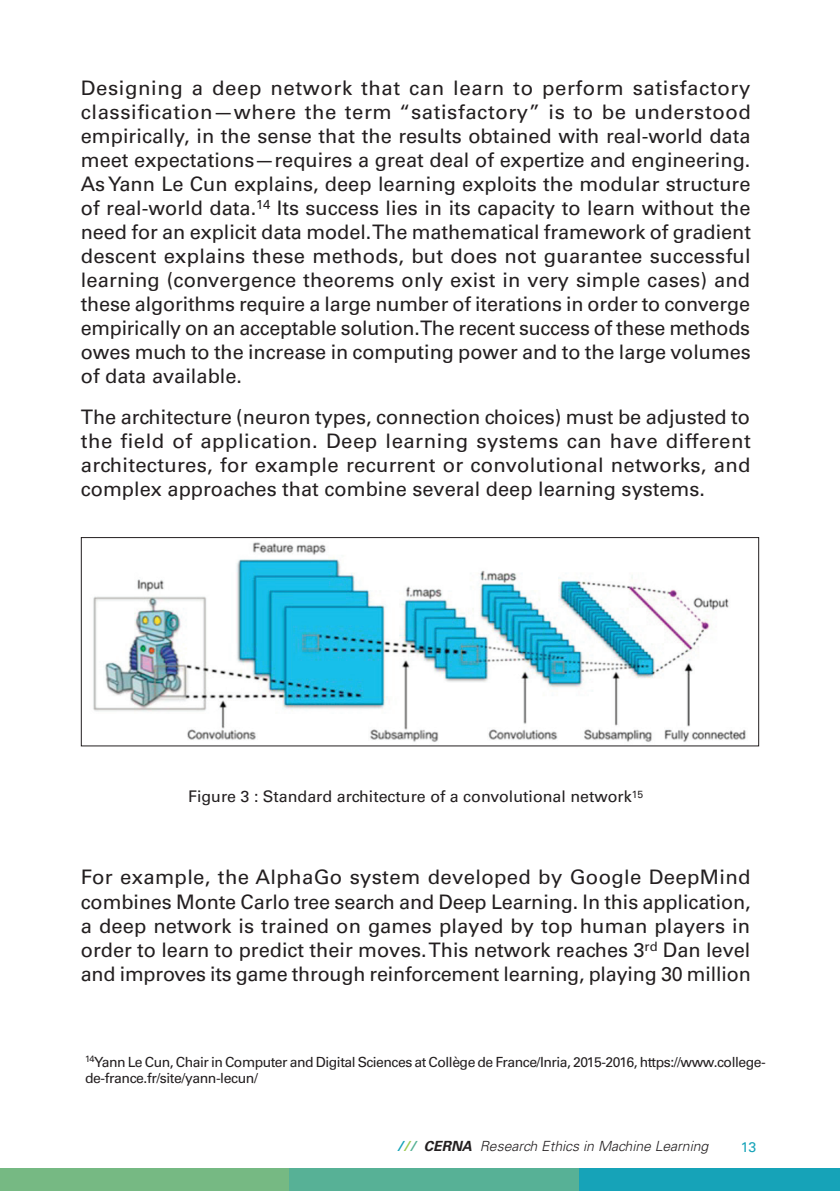
<style>
.page{position:relative;width:840px;height:1191px;background:#fff}
.page>*{position:absolute;margin:0;border:0;box-sizing:border-box;transform-origin:0 0}
.t1{font:20px/24px "Univers LT";letter-spacing:-.005em;color:#231f20;text-align:justify}
.t2{font:16px "Univers LT";color:#231f20}
.t3{font:14px/16.8px "Univers LT";letter-spacing:-.035em;color:#231f20}
.t4{font:italic 300 14px "Univers LT";color:#231f20}
.t5{font:14px "Univers LT";color:#16a3b8}
.s1{font-weight:700;color:#16a3b8}
.s2{font-weight:700;color:#9bc951}
.s3{font-weight:700;color:#57b196}
.s4{font-weight:700}
</style>
<div class="page">
<div style="left:0;top:1168px;width:289px;height:23px;background:#76b983"></div>
<div style="left:289px;top:1168px;width:289px;height:23px;background:#57b196"></div>
<div style="left:578px;top:1168px;width:261px;height:23px;background:#16a3b8"></div>
<img style="left:93px;top:542px;width:653px;height:200px">
<div style="left:81px;top:537px;width:677px;height:209px;border:1px solid #231f20"></div>
<p class="t1" style="left:81px;top:76px;width:671px">Designing a deep network that can learn to perform satisfactory classification—where the term “satisfactory” is to be understood empirically, in the sense that the results obtained with real-world data meet expectations—requires a great deal of expertize and engineering.<br>As Yann Le Cun explains, deep learning exploits the modular structure of real-world data.<sup>14</sup> Its success lies in its capacity to learn without the need for an explicit data model. The mathematical framework of gradient descent explains these methods, but does not guarantee successful learning (convergence theorems only exist in very simple cases) and these algorithms require a large number of iterations in order to converge empirically on an acceptable solution. The recent success of these methods owes much to the increase in computing power and to the large volumes of data available.</p>
<p class="t1" style="left:81px;top:405px;width:671px">The architecture (neuron types, connection choices) must be adjusted to the field of application. Deep learning systems can have different architectures, for example recurrent or convolutional networks, and complex approaches that combine several deep learning systems.</p>
<p class="t2" style="left:188px;top:787px;width:456px">Figure 3 : Standard architecture of a convolutional network<sup>15</sup></p>
<p class="t1" style="left:81px;top:865px;width:671px">For example, the AlphaGo system developed by Google DeepMind combines Monte Carlo tree search and Deep Learning. In this application, a deep network is trained on games played by top human players in order to learn to predict their moves. This network reaches 3<sup>rd</sup> Dan level and improves its game through reinforcement learning, playing 30 million</p>
<p class="t3" style="left:85px;top:1053px;width:681px"><sup>14</sup>Yann Le Cun, Chair in Computer and Digital Sciences at Collège de France/Inria, 2015-2016, https://www.college&shy;de-france.fr/site/yann-lecun/</p>
<p class="t4" style="left:397px;top:1138px;width:312px"><span class="s1">/</span><span class="s2">/</span><span class="s3">/</span> <span class="s4">CERNA</span> Research Ethics in Machine Learning</p>
<p class="t5" style="left:740px;top:1138px;width:17px">13</p>
</div>
